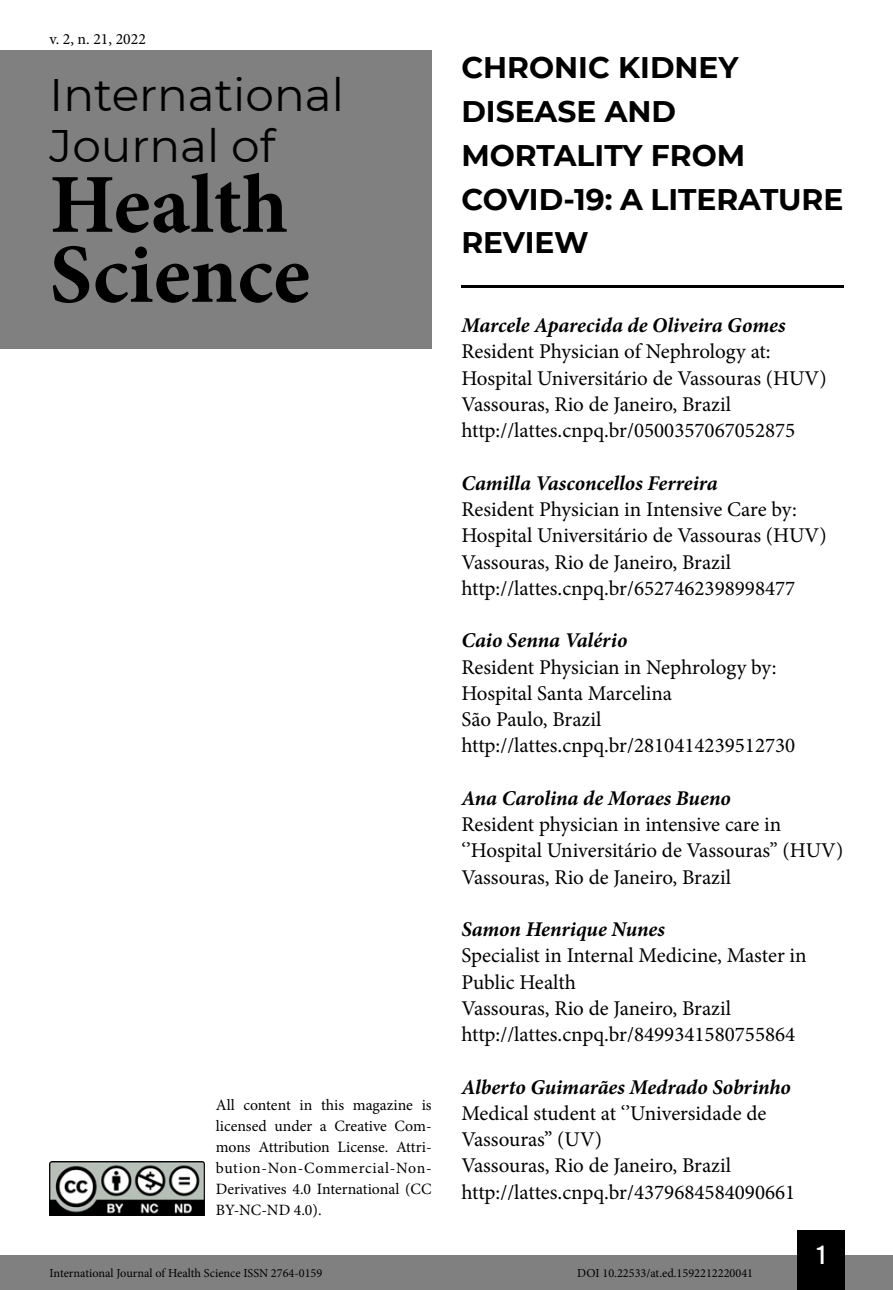
<style>
.page{position:relative;width:893px;height:1290px;background:#fff}
.page>*{position:absolute;margin:0;border:0;box-sizing:border-box;transform-origin:0 0}
.t1{font:700 84px/70px "Minion Pro";color:#000}
.t2{font:45.5px/50.8px "Montserrat";color:#000}
.Título_Artigo{font:700 29.75px/43.8px "Montserrat";color:#000}
.t3{font:26.25px "Bebas Kai";color:#fff}
.Infos_autor{font:21px/26.2px "Minion Pro";color:#000}
.Autor{font:italic 700 21px "Minion Pro";letter-spacing:-.005em;color:#000}
.t4{font:15.75px/21px "Minion Pro";color:#000;text-align:justify}
.t5{font:12.25px "Minion Pro";color:#000}
</style>
<div class="page">
<div style="left:0;top:1255px;width:893px;height:35px;background:#808080"></div>
<div style="left:797px;top:1230px;width:48px;height:60px;background:#000"></div>
<img style="left:50px;top:1161px;width:154px;height:54px">
<div style="left:0;top:50px;width:432px;height:298px;background:#808080"></div>
<hr style="left:461px;top:285px;width:382px;height:3px;background:#000">
<p class="t4" style="left:50px;top:28px;width:98px">v. 2, n. 21, 2022</p>
<h2 class="t2" style="left:50px;top:68px;width:296px">International<br>Journal of</h2>
<h1 class="t1" style="left:50px;top:169px;width:262px">Health<br>Science</h1>
<p class="t4" style="left:216px;top:1095px;width:217px">All content in this magazine is licensed under a Creative Com&shy;mons Attribution License. Attri&shy;bution-Non-Commercial-Non-Derivatives 4.0 International (CC BY-NC-ND 4.0).</p>
<p class="Título_Artigo" style="left:461px;top:44px;width:383px">CHRONIC KIDNEY<br>DISEASE AND<br>MORTALITY FROM<br>COVID-19: A LITERATURE<br>REVIEW</p>
<p class="Autor" style="left:461px;top:310px;width:326px">Marcele Aparecida de Oliveira Gomes</p>
<p class="Infos_autor" style="left:461px;top:339px;width:367px">Resident Physician of Nephrology at:<br>Hospital Universitário de Vassouras (HUV)</p>
<p class="Infos_autor" style="left:461px;top:391px;width:271px">Vassouras, Rio de Janeiro, Brazil</p>
<p class="Infos_autor" style="left:461px;top:417px;width:335px">http://lattes.cnpq.br/0500357067052875</p>
<p class="Autor" style="left:461px;top:468px;width:258px">Camilla Vasconcellos Ferreira</p>
<p class="Infos_autor" style="left:461px;top:496px;width:367px">Resident Physician in Intensive Care by:<br>Hospital Universitário de Vassouras (HUV)</p>
<p class="Infos_autor" style="left:461px;top:549px;width:271px">Vassouras, Rio de Janeiro, Brazil</p>
<p class="Infos_autor" style="left:461px;top:575px;width:335px">http://lattes.cnpq.br/6527462398998477</p>
<p class="Autor" style="left:461px;top:625px;width:167px">Caio Senna Valério</p>
<p class="Infos_autor" style="left:461px;top:654px;width:317px">Resident Physician in Nephrology by:<br>Hospital Santa Marcelina</p>
<p class="Infos_autor" style="left:461px;top:706px;width:142px">São Paulo, Brazil</p>
<p class="Infos_autor" style="left:461px;top:732px;width:335px">http://lattes.cnpq.br/2810414239512730</p>
<p class="Autor" style="left:461px;top:783px;width:271px">Ana Carolina de Moraes Bueno</p>
<p class="Infos_autor" style="left:461px;top:811px;width:383px">Resident physician in intensive care in ‘’Hospital Universitário de Vassouras’’ (HUV)</p>
<p class="Infos_autor" style="left:461px;top:864px;width:271px">Vassouras, Rio de Janeiro, Brazil</p>
<p class="Autor" style="left:461px;top:914px;width:205px">Samon Henrique Nunes</p>
<p class="Infos_autor" style="left:461px;top:942px;width:347px">Specialist in Internal Medicine, Master in<br>Public Health</p>
<p class="Infos_autor" style="left:461px;top:995px;width:271px">Vassouras, Rio de Janeiro, Brazil</p>
<p class="Infos_autor" style="left:461px;top:1021px;width:335px">http://lattes.cnpq.br/8499341580755864</p>
<p class="Autor" style="left:461px;top:1072px;width:331px">Alberto Guimarães Medrado Sobrinho</p>
<p class="Infos_autor" style="left:461px;top:1100px;width:307px">Medical student at ‘’Universidade de<br>Vassouras’’ (UV)</p>
<p class="Infos_autor" style="left:461px;top:1152px;width:271px">Vassouras, Rio de Janeiro, Brazil</p>
<p class="Infos_autor" style="left:461px;top:1179px;width:335px">http://lattes.cnpq.br/4379684584090661</p>
<p class="t3" style="left:817px;top:1241px;width:10px">1</p>
<p class="t5" style="left:50px;top:1265px;width:274px">International Journal of Health Science ISSN 2764-0159</p>
<p class="t5" style="left:577px;top:1265px;width:177px">DOI 10.22533/at.ed.1592212220041</p>
</div>
